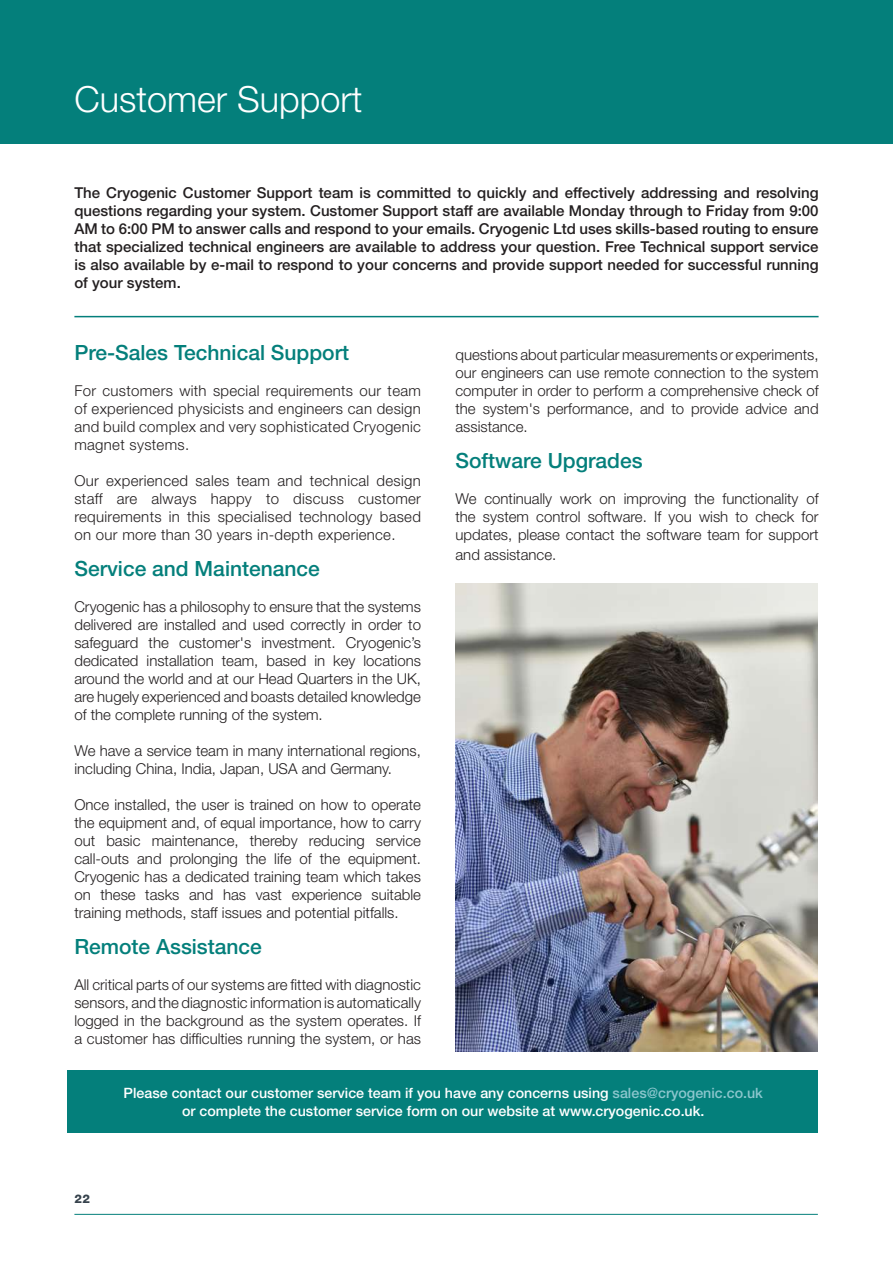
<style>
.page{position:relative;width:893px;height:1263px;background:#fff}
.page>*{position:absolute;margin:0;border:0;box-sizing:border-box;transform-origin:0 0}
.t1{font:300 36px "Helvetica Neue LT Std";color:#fff}
.t2{font:500 21px "Helvetica Neue LT Std";color:#047f7b}
.t3{font:300 15px/18px "Helvetica Neue LT Std";color:#231f20;text-align:justify}
.t4{font:500 15px/18px "Helvetica Neue LT Std";color:#231f20;text-align:justify}
.t5{font:500 14.25px/18px "Helvetica Neue LT Std";color:#fff;text-align:center}
.t6{font:800 12px "Helvetica Neue LT Std";color:#36424c}
.s1{color:#8bc6cd}
</style>
<div class="page">
<hr style="left:74px;top:1214px;width:744px;height:1px;background:#047f7b">
<div style="left:0;top:0;width:893px;height:144px;background:#047f7b"></div>
<hr style="left:74px;top:316px;width:745px;height:1px;background:#047f7b">
<img style="left:455px;top:583px;width:363px;height:468px">
<div style="left:67px;top:1070px;width:751px;height:63px;background:#047f7b"></div>
<h1 class="t1" style="left:74px;top:77px;width:290px">Customer Support</h1>
<p class="t4" style="left:74px;top:184px;width:746px">The Cryogenic Customer Support team is committed to quickly and effectively addressing and resolving questions regarding your system. Customer Support staff are available Monday through to Friday from 9:00<br>AM to 6:00 PM to answer calls and respond to your emails. Cryogenic Ltd uses skills-based routing to ensure that specialized technical engineers are available to address your question. Free Technical support service is also available by e-mail to respond to your concerns and provide support needed for successful running of your system.</p>
<h2 class="t2" style="left:74px;top:340px;width:276px">Pre-Sales Technical Support</h2>
<p class="t3" style="left:74px;top:381px;width:348px">For customers with special requirements our team of experienced physicists and engineers can design and build complex and very sophisticated Cryogenic magnet systems.</p>
<p class="t3" style="left:74px;top:471px;width:348px">Our experienced sales team and technical design staff are always happy to discuss customer requirements in this specialised technology based on our more than 30 years in-depth experience.</p>
<h2 class="t2" style="left:74px;top:556px;width:247px">Service and Maintenance</h2>
<p class="t3" style="left:74px;top:597px;width:348px">Cryogenic has a philosophy to ensure that the systems delivered are installed and used correctly in order to safeguard the customer's investment. Cryogenic’s dedicated installation team, based in key locations around the world and at our Head Quarters in the UK, are hugely experienced and boasts detailed knowledge of the complete running of the system.</p>
<p class="t3" style="left:74px;top:741px;width:348px">We have a service team in many international regions, including China, India, Japan, USA and Germany.</p>
<p class="t3" style="left:74px;top:795px;width:348px">Once installed, the user is trained on how to operate the equipment and, of equal importance, how to carry out basic maintenance, thereby reducing service call-outs and prolonging the life of the equipment.<br>Cryogenic has a dedicated training team which takes on these tasks and has vast experience suitable training methods, staff issues and potential pitfalls.</p>
<h2 class="t2" style="left:74px;top:934px;width:189px">Remote Assistance</h2>
<p class="t3" style="left:74px;top:975px;width:348px">All critical parts of our systems are fitted with diagnostic sensors, and the diagnostic information is automatically logged in the background as the system operates. If a customer has difficulties running the system, or has</p>
<p class="t3" style="left:455px;top:345px;width:365px">questions about particular measurements or experiments, our engineers can use remote connection to the system computer in order to perform a comprehensive check of the system's performance, and to provide advice and assistance.</p>
<h2 class="t2" style="left:455px;top:448px;width:189px">Software Upgrades</h2>
<p class="t3" style="left:455px;top:489px;width:365px">We continually work on improving the functionality of the system control software. If you wish to check for updates, please contact the software team for support</p>
<p class="t3" style="left:455px;top:545px;width:102px">and assistance.</p>
<p class="t6" style="left:74px;top:1192px;width:17px">22</p>
<p class="t5" style="left:124px;top:1084px;width:641px">Please contact our customer service team if you have any concerns using <span class="s1">sales@cryogenic.co.uk </span>or complete the customer service form on our website at www.cryogenic.co.uk.</p>
</div>
